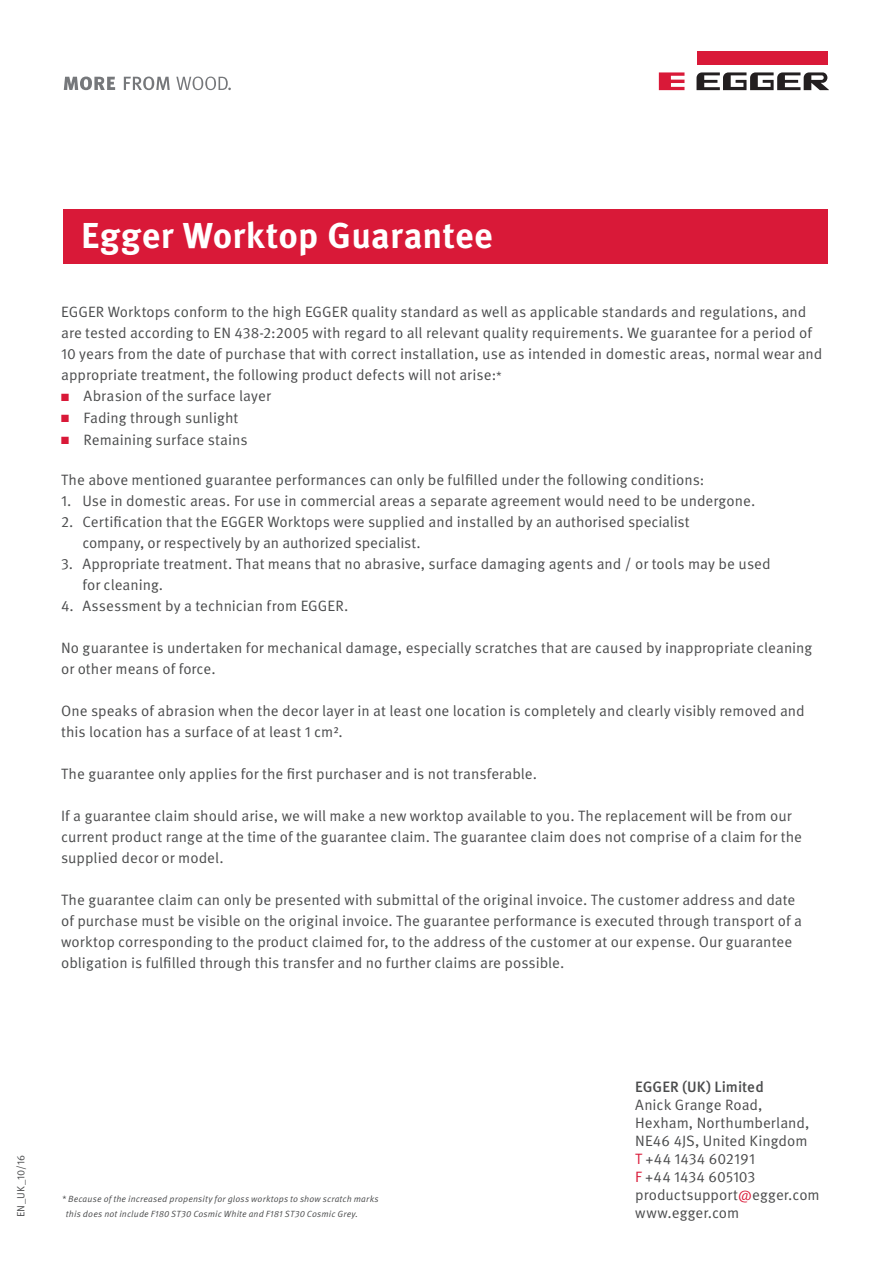
<style>
.page{position:relative;width:893px;height:1263px;background:#fff}
.page>*{position:absolute;margin:0;border:0;box-sizing:border-box;transform-origin:0 0}
.Überschrift{font:700 36px "Meta Pro";letter-spacing:.005em;color:#fff}
.Fließtext{font:15px/21px "Meta Pro";color:#4b4c4d}
.Fließtext-2{font:500 15px "Meta Pro";letter-spacing:.005em;color:#4b4c4d}
.Fließtext-3{font:10.5px "Meta Pro";letter-spacing:.02em;color:#4b4c4d}
.Fließtext-4{font:italic 9px/15px "Meta Pro";letter-spacing:.015em;color:#4b4c4d}
.s1{font-size:12px}
.s2{color:#d91938}
</style>
<div class="page">
<div style="left:696px;top:51px;width:131px;height:13px;background:#d91938"></div>
<svg style="left:659px;top:72px;width:25px;height:18px"></svg>
<svg style="left:696px;top:72px;width:133px;height:18px"></svg>
<svg style="left:64px;top:77px;width:51px;height:13px"></svg>
<svg style="left:124px;top:77px;width:46px;height:13px"></svg>
<svg style="left:176px;top:77px;width:55px;height:13px"></svg>
<div style="left:63px;top:209px;width:765px;height:55px;background:#d91938"></div>
<p class="Überschrift" style="left:81px;top:207px;width:413px">Egger Worktop Guarantee</p>
<p class="Fließtext" style="left:61px;top:301px;width:763px">EGGER Worktops conform to the high EGGER quality standard as well as applicable standards and regulations, and are tested according to EN 438-2:2005 with regard to all relevant quality requirements. We guarantee for a period of 10 years from the date of purchase that with correct installation, use as intended in domestic areas, normal wear and appropriate treatment, the following product defects will not arise:<span class="s1">*</span></p>
<p class="Fließtext" style="left:61px;top:386px;width:211px"><span class="s2">■</span> Abrasion of the surface layer</p>
<p class="Fließtext" style="left:61px;top:408px;width:179px"><span class="s2">■</span> Fading through sunlight</p>
<p class="Fließtext" style="left:61px;top:429px;width:188px"><span class="s2">■</span> Remaining surface stains</p>
<p class="Fließtext" style="left:61px;top:469px;width:645px">The above mentioned guarantee performances can only be fulfilled under the following conditions:</p>
<p class="Fließtext" style="left:61px;top:490px;width:696px">1. Use in domestic areas. For use in commercial areas a separate agreement would need to be undergone.</p>
<p class="Fließtext" style="left:82px;top:511px;width:609px;text-indent:-21px">2. Certification that the EGGER Worktops were supplied and installed by an authorised specialist company, or respectively by an authorized specialist.</p>
<p class="Fließtext" style="left:82px;top:553px;width:690px;text-indent:-21px">3. Appropriate treatment. That means that no abrasive, surface damaging agents and / or tools may be used for cleaning.</p>
<p class="Fließtext" style="left:61px;top:595px;width:289px">4. Assessment by a technician from EGGER.</p>
<p class="Fließtext" style="left:61px;top:637px;width:753px">No guarantee is undertaken for mechanical damage, especially scratches that are caused by inappropriate cleaning or other means of force.</p>
<p class="Fließtext" style="left:61px;top:700px;width:745px">One speaks of abrasion when the decor layer in at least one location is completely and clearly visibly removed and this location has a surface of at least 1 cm².</p>
<p class="Fließtext" style="left:61px;top:763px;width:477px">The guarantee only applies for the first purchaser and is not transferable.</p>
<p class="Fließtext" style="left:61px;top:805px;width:742px">If a guarantee claim should arise, we will make a new worktop available to you. The replacement will be from our current product range at the time of the guarantee claim. The guarantee claim does not comprise of a claim for the supplied decor or model.</p>
<p class="Fließtext" style="left:61px;top:889px;width:742px">The guarantee claim can only be presented with submittal of the original invoice. The customer address and date of purchase must be visible on the original invoice. The guarantee performance is executed through transport of a worktop corresponding to the product claimed for, to the address of the customer at our expense. Our guarantee obligation is fulfilled through this transfer and no further claims are possible.</p>
<p class="Fließtext-3" style="left:14px;top:1217px;width:64px;rotate:-90deg">EN_UK_10/16</p>
<p class="Fließtext-4" style="left:66px;top:1191px;width:314px;text-indent:-4px">* Because of the increased propensity for gloss worktops to show scratch marks this does not include F180 ST30 Cosmic White and F181 ST30 Cosmic Grey.</p>
<p class="Fließtext-2" style="left:635px;top:1077px;width:130px">EGGER (UK) Limited</p>
<p class="Fließtext" style="left:635px;top:1096px;width:176px;line-height:18px">Anick Grange Road,<br>Hexham, Northumberland,</p>
<p class="Fließtext" style="left:635px;top:1130px;width:174px">NE46 4JS, United Kingdom</p>
<p class="Fließtext" style="left:635px;top:1150px;width:186px;line-height:18px"><span class="s2">T</span> +44 1434 602191<br><span class="s2">F</span> +44 1434 605103 productsupport<span class="s2">@</span>egger.com www.egger.com</p>
</div>
